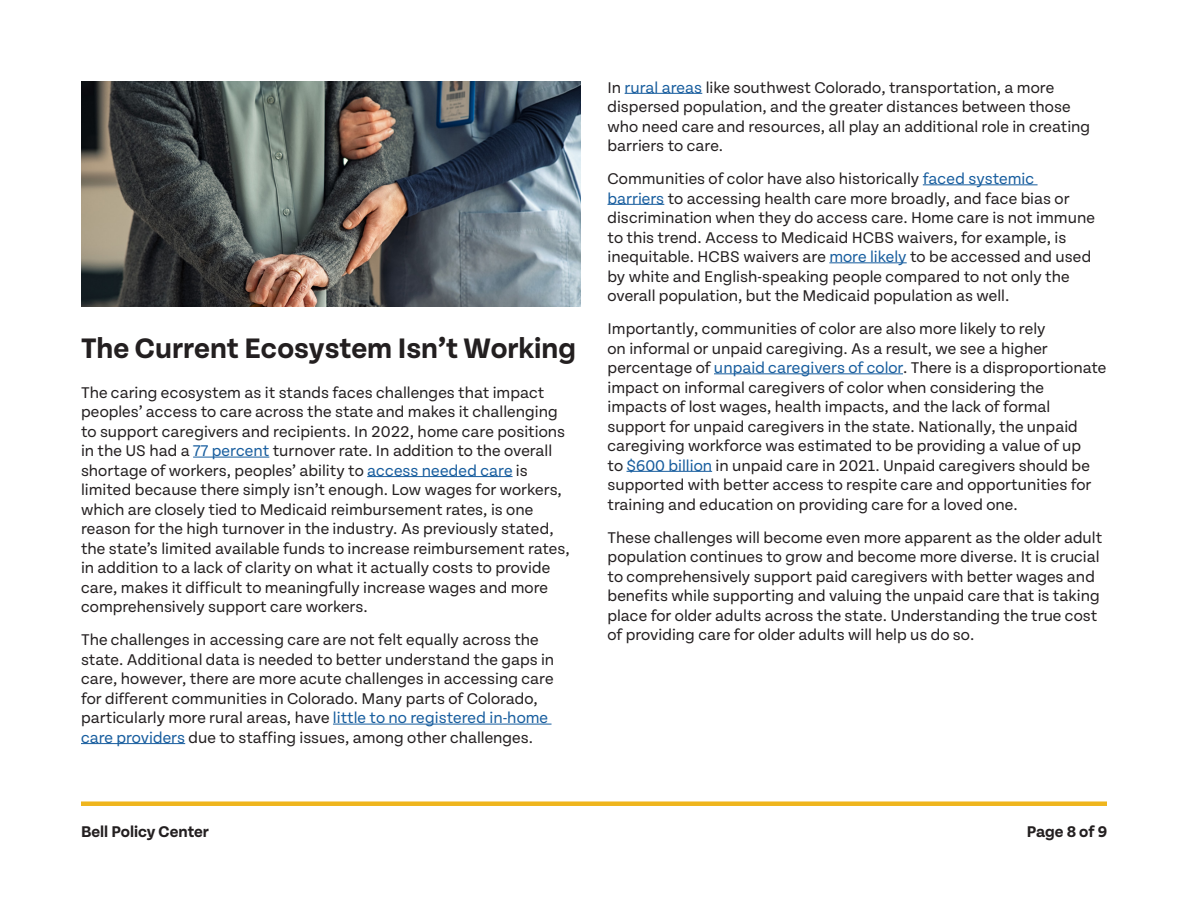
<style>
.page{position:relative;width:1188px;height:918px;background:#fff}
.page>*{position:absolute;margin:0;border:0;box-sizing:border-box;transform-origin:0 0}
.Heading_1{font:700 30px "Tenon";color:#231f20}
.Normal_Text{font:16.5px/19.5px "Tenon";color:#231f20}
.t1{font:700 16.5px "Tenon";color:#231f20}
.s1{color:#175d9e}
</style>
<div class="page">
<div style="left:81px;top:801px;width:1026px;height:5px;background:#efb51d"></div>
<hr style="left:625px;top:93px;width:77px;height:1px;background:#175d9e">
<hr style="left:923px;top:185px;width:115px;height:1px;background:#175d9e">
<hr style="left:608px;top:204px;width:56px;height:1px;background:#175d9e">
<hr style="left:829px;top:263px;width:78px;height:1px;background:#175d9e">
<hr style="left:714px;top:374px;width:189px;height:1px;background:#175d9e">
<hr style="left:627px;top:471px;width:85px;height:1px;background:#175d9e">
<hr style="left:193px;top:457px;width:76px;height:1px;background:#175d9e">
<hr style="left:367px;top:476px;width:146px;height:1px;background:#175d9e">
<hr style="left:333px;top:724px;width:219px;height:1px;background:#175d9e">
<hr style="left:81px;top:743px;width:104px;height:1px;background:#175d9e">
<img style="left:81px;top:81px;width:499px;height:226px">
<p class="Heading_1" style="left:81px;top:332px;width:497px">The Current Ecosystem Isn’t Working</p>
<p class="Normal_Text" style="left:81px;top:383px;width:490px">The caring ecosystem as it stands faces challenges that impact peoples’ access to care across the state and makes it challenging to support caregivers and recipients. In 2022, home care positions in the US had a <span class="s1">77 percent</span> turnover rate. In addition to the overall shortage of workers, peoples’ ability to <span class="s1">access needed care</span> is limited because there simply isn’t enough. Low wages for workers, which are closely tied to Medicaid reimbursement rates, is one reason for the high turnover in the industry. As previously stated, the state’s limited available funds to increase reimbursement rates, in addition to a lack of clarity on what it actually costs to provide care, makes it difficult to meaningfully increase wages and more comprehensively support care workers.</p>
<p class="Normal_Text" style="left:81px;top:630px;width:475px">The challenges in accessing care are not felt equally across the state. Additional data is needed to better understand the gaps in care, however, there are more acute challenges in accessing care for different communities in Colorado. Many parts of Colorado, particularly more rural areas, have <span class="s1">little to no registered in-home care providers</span> due to staffing issues, among other challenges.</p>
<p class="Normal_Text" style="left:608px;top:78px;width:484px">In <span class="s1">rural areas</span> like southwest Colorado, transportation, a more dispersed population, and the greater distances between those who need care and resources, all play an additional role in creating barriers to care.</p>
<p class="Normal_Text" style="left:608px;top:169px;width:489px">Communities of color have also historically <span class="s1">faced systemic barriers</span> to accessing health care more broadly, and face bias or discrimination when they do access care. Home care is not immune to this trend. Access to Medicaid HCBS waivers, for example, is inequitable. HCBS waivers are <span class="s1">more likely</span> to be accessed and used by white and English-speaking people compared to not only the overall population, but the Medicaid population as well.</p>
<p class="Normal_Text" style="left:608px;top:319px;width:500px">Importantly, communities of color are also more likely to rely<br>on informal or unpaid caregiving. As a result, we see a higher percentage of <span class="s1">unpaid caregivers of color</span>. There is a disproportionate impact on informal caregivers of color when considering the impacts of lost wages, health impacts, and the lack of formal support for unpaid caregivers in the state. Nationally, the unpaid caregiving workforce was estimated to be providing a value of up<br>to <span class="s1">$600 billion</span> in unpaid care in 2021. Unpaid caregivers should be supported with better access to respite care and opportunities for training and education on providing care for a loved one.</p>
<p class="Normal_Text" style="left:608px;top:528px;width:496px">These challenges will become even more apparent as the older adult population continues to grow and become more diverse. It is crucial to comprehensively support paid caregivers with better wages and benefits while supporting and valuing the unpaid care that is taking place for older adults across the state. Understanding the true cost of providing care for older adults will help us do so.</p>
<p class="t1" style="left:81px;top:823px;width:130px">Bell Policy Center</p>
<p class="t1" style="left:1027px;top:823px;width:82px">Page 8 of 9</p>
</div>
